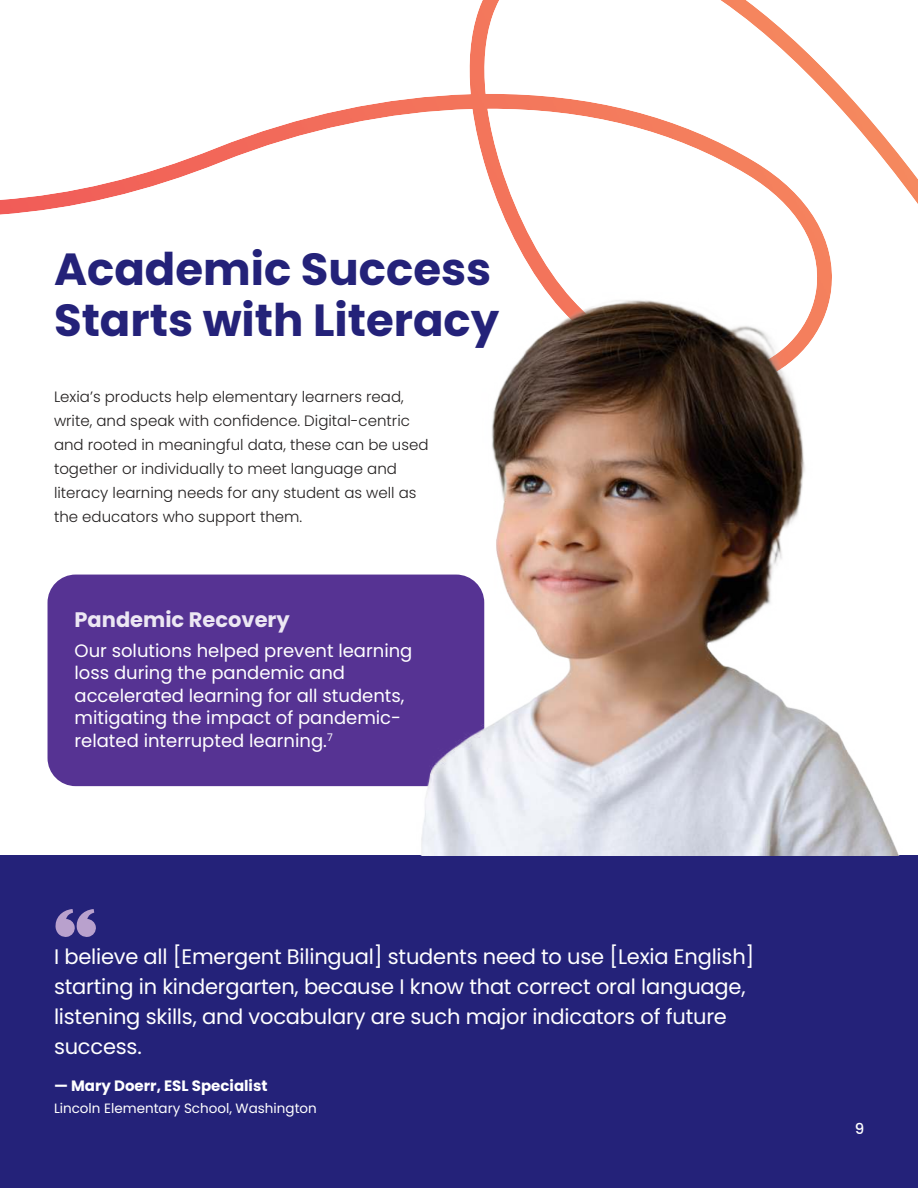
<style>
.page{position:relative;width:918px;height:1188px;background:#fff}
.page>*{position:absolute;margin:0;border:0;box-sizing:border-box;transform-origin:0 0}
.t1{font:700 45px/51px "Poppins";color:#242279}
.t2{font:21px/30px "Poppins";letter-spacing:-.01em;color:#fff}
.t3{font:700 21px "Poppins";color:#ece7f3}
.t4{font:18px/22.5px "Poppins";color:#fff}
.t5{font:300 15px/24px "Poppins";color:#221f1f}
.t6{font:700 15px "Poppins";color:#fff}
.t7{font:500 15px "Poppins";color:#fff}
.t8{font:13.5px "Poppins";color:#fff}
</style>
<div class="page">
<div style="left:0;top:855px;width:918px;height:333px;background:#242279"></div>
<svg style="left:55px;top:909px;width:41px;height:28px"></svg>
<div style="left:48px;top:575px;width:436px;height:211px;background:#563393;border-radius:28px"></div>
<img style="left:0;top:0;width:918px;height:281px">
<img style="left:232px;top:281px;width:667px;height:574px">
<h1 class="t1" style="left:54px;top:245px;width:447px">Academic Success<br>Starts with Literacy</h1>
<p class="t5" style="left:54px;top:386px;width:376px">Lexia’s products help elementary learners read, write, and speak with confidence. Digital-centric and rooted in meaningful data, these can be used together or individually to meet language and literacy learning needs for any student as well as the educators who support them.</p>
<h2 class="t3" style="left:75px;top:607px;width:217px">Pandemic Recovery</h2>
<p class="t4" style="left:75px;top:639px;width:339px">Our solutions helped prevent learning loss during the pandemic and accelerated learning for all students, mitigating the impact of pandemic&shy;related interrupted learning.<sup>7</sup></p>
<h2 class="t2" style="left:54px;top:942px;width:702px">I believe all [Emergent Bilingual] students need to use [Lexia English] starting in kindergarten, because I know that correct oral language, listening skills, and vocabulary are such major indicators of future success.</h2>
<p class="t6" style="left:54px;top:1077px;width:215px">— Mary Doerr, ESL Specialist</p>
<p class="t8" style="left:54px;top:1101px;width:264px">Lincoln Elementary School, Washington</p>
<p class="t7" style="left:855px;top:1120px;width:11px">9</p>
</div>
